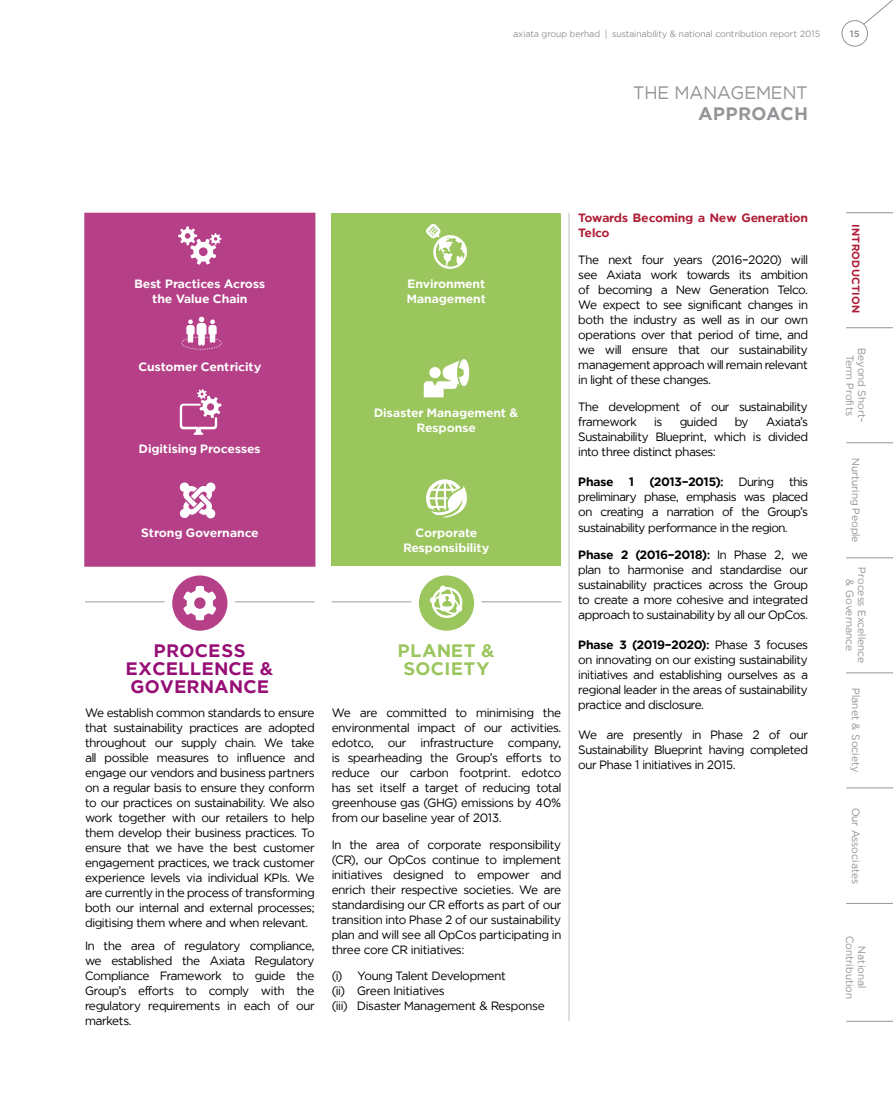
<style>
.page{position:relative;width:893px;height:1106px;background:#fff}
.page>*{position:absolute;margin:0;border:0;box-sizing:border-box;transform-origin:0 0}
.t1{font:700 18px/18px "Axiata";letter-spacing:.02em;color:#960e76;text-align:center}
.t2{font:700 18px/18px "Axiata";letter-spacing:.02em;color:#9bc55d}
.t3{font:18px "Axiata";letter-spacing:.02em;color:#939598}
.t4{font:700 18px "Axiata";letter-spacing:.02em;color:#939598}
.t5{font:12px/15px "Axiata";letter-spacing:-.03em;color:#000;text-align:justify}
.t6{font:700 12px/15px "Axiata";letter-spacing:-.015em;color:#fff;text-align:center}
.t7{font:700 12px/15px "Axiata";letter-spacing:-.025em;color:#af1d35}
.t8{font:700 12px "Axiata";letter-spacing:-.045em;color:#000}
.t9{font:10.5px/12px "Axiata";letter-spacing:.005em;color:#939598;text-align:center}
.t10{font:700 10.5px "Axiata";letter-spacing:.03em;color:#af1d35}
.t11{font:9px "Axiata";color:#939598}
.t12{font:700 9px "Axiata";color:#939598}
.s1{font-weight:700}
</style>
<div class="page">
<div style="left:842px;top:20px;width:26px;height:26px;border:1px solid #939598;border-radius:50%"></div>
<svg style="left:863px;top:0;width:30px;height:25px"></svg>
<hr style="left:846px;top:212px;width:47px;height:1px;background:#939598">
<hr style="left:846px;top:327px;width:47px;height:1px;background:#939598">
<hr style="left:846px;top:442px;width:47px;height:1px;background:#939598">
<hr style="left:846px;top:557px;width:47px;height:1px;background:#939598">
<hr style="left:846px;top:672px;width:47px;height:1px;background:#939598">
<hr style="left:846px;top:787px;width:47px;height:1px;background:#939598">
<hr style="left:846px;top:903px;width:47px;height:1px;background:#939598">
<hr style="left:846px;top:1020px;width:47px;height:1px;background:#939598">
<div style="left:332px;top:213px;width:229px;height:353px;background:#9bc55d"></div>
<div style="left:84px;top:213px;width:231px;height:353px;background:#b54088;border:2px solid #b54088"></div>
<hr style="left:85px;top:601px;width:230px;height:1px;background:#bcbec0">
<hr style="left:332px;top:601px;width:229px;height:1px;background:#bcbec0">
<svg style="left:168px;top:571px;width:63px;height:63px"></svg>
<div style="left:165px;top:568px;width:70px;height:70px;border:8px solid #fff;border-radius:50%"></div>
<svg style="left:183px;top:585px;width:33px;height:35px"></svg>
<svg style="left:415px;top:571px;width:63px;height:63px;fill:#9bc55d"></svg>
<div style="left:411px;top:568px;width:71px;height:70px;border:8px solid #fff;border-radius:50%"></div>
<svg style="left:430px;top:585px;width:32px;height:33px"></svg>
<svg style="left:426px;top:479px;width:41px;height:39px"></svg>
<svg style="left:424px;top:359px;width:45px;height:38px"></svg>
<hr style="left:569px;top:213px;width:1px;height:807px;background:#bcbec0">
<svg style="left:178px;top:226px;width:43px;height:39px"></svg>
<svg style="left:181px;top:317px;width:41px;height:33px"></svg>
<svg style="left:180px;top:389px;width:42px;height:46px"></svg>
<svg style="left:180px;top:482px;width:35px;height:36px"></svg>
<svg style="left:426px;top:223px;width:41px;height:46px"></svg>
<p class="t11" style="left:513px;top:28px;width:309px">axiata group berhad | sustainability &amp; national contribution report 2015</p>
<h1 class="t3" style="left:633px;top:82px;width:176px">THE MANAGEMENT</h1>
<h1 class="t4" style="left:698px;top:102px;width:111px">APPROACH</h1>
<p class="t12" style="left:850px;top:28px;width:12px">15</p>
<p class="t6" style="left:134px;top:276px;width:132px">Best Practices Across the Value Chain</p>
<p class="t6" style="left:407px;top:276px;width:81px;text-align:left">Environment<br>Management</p>
<p class="t6" style="left:138px;top:359px;width:125px">Customer Centricity</p>
<p class="t6" style="left:139px;top:440px;width:123px">Digitising Processes</p>
<p class="t6" style="left:141px;top:525px;width:120px">Strong Governance</p>
<p class="t6" style="left:374px;top:405px;width:146px">Disaster Management &amp;<br>Response</p>
<p class="t6" style="left:403px;top:525px;width:88px">Corporate<br>Responsibility</p>
<h1 class="t1" style="left:126px;top:641px;width:150px">PROCESS<br>EXCELLENCE &amp;<br>GOVERNANCE</h1>
<h1 class="t2" style="left:398px;top:641px;width:99px">PLANET &amp;<br>SOCIETY</h1>
<p class="t5" style="left:85px;top:705px;width:231px">We establish common standards to ensure that sustainability practices are adopted throughout our supply chain. We take all possible measures to influence and engage our vendors and business partners on a regular basis to ensure they conform to our practices on sustainability. We also work together with our retailers to help them develop their business practices. To ensure that we have the best customer engagement practices, we track customer experience levels via individual KPIs. We are currently in the process of transforming both our internal and external processes; digitising them where and when relevant.</p>
<p class="t5" style="left:85px;top:937px;width:231px">In the area of regulatory compliance, we established the Axiata Regulatory Compliance Framework to guide the Group’s efforts to comply with the regulatory requirements in each of our markets.</p>
<p class="t5" style="left:332px;top:705px;width:231px">We are committed to minimising the environmental impact of our activities. edotco, our infrastructure company, is spearheading the Group’s efforts to reduce our carbon footprint. edotco has set itself a target of reducing total greenhouse gas (GHG) emissions by 40% from our baseline year of 2013.</p>
<p class="t5" style="left:332px;top:837px;width:231px">In the area of corporate responsibility (CR), our OpCos continue to implement initiatives designed to empower and enrich their respective societies. We are standardising our CR efforts as part of our transition into Phase 2 of our sustainability plan and will see all OpCos participating in three core CR initiatives:</p>
<p class="t5" style="left:332px;top:967px;width:215px;text-align:left">(i) Young Talent Development<br>(ii) Green Initiatives<br>(iii) Disaster Management &amp; Response</p>
<p class="t7" style="left:578px;top:210px;width:231px">Towards Becoming a New Generation<br>Telco</p>
<p class="t5" style="left:578px;top:252px;width:231px">The next four years (2016–2020) will see Axiata work towards its ambition of becoming a New Generation Telco.<br>We expect to see significant changes in both the industry as well as in our own operations over that period of time, and we will ensure that our sustainability management approach will remain relevant in light of these changes.</p>
<p class="t5" style="left:578px;top:399px;width:231px">The development of our sustainability framework</p>
<p class="t5" style="left:654px;top:414px;width:10px">is</p>
<p class="t5" style="left:680px;top:414px;width:39px">guided</p>
<p class="t5" style="left:735px;top:414px;width:15px">by</p>
<p class="t5" style="left:578px;top:414px;width:231px;text-indent:188px">Axiata’s Sustainability Blueprint, which is divided into three distinct phases:</p>
<p class="t8" style="left:578px;top:474px;width:37px">Phase</p>
<p class="t8" style="left:629px;top:474px;width:7px">1</p>
<p class="t8" style="left:650px;top:474px;width:76px">(2013–2015):</p>
<p class="t5" style="left:739px;top:474px;width:37px">During</p>
<p class="t5" style="left:578px;top:474px;width:231px;text-indent:211px">this preliminary phase, emphasis was placed on creating a narration of the Group’s sustainability performance in the region.</p>
<p class="t5" style="left:578px;top:546px;width:231px"><span class="s1">Phase 2 (2016–2018):</span> In Phase 2, we plan to harmonise and standardise our sustainability practices across the Group to create a more cohesive and integrated approach to sustainability by all our OpCos.</p>
<p class="t5" style="left:578px;top:636px;width:231px"><span class="s1">Phase 3 (2019–2020):</span> Phase 3 focuses on innovating on our existing sustainability initiatives and establishing ourselves as a regional leader in the areas of sustainability practice and disclosure.</p>
<p class="t5" style="left:578px;top:726px;width:231px">We are presently in Phase 2 of our Sustainability Blueprint having completed our Phase 1 initiatives in 2015.</p>
<p class="t10" style="left:863px;top:224px;width:91px;rotate:90deg">INTRODUCTION</p>
<p class="t9" style="left:868px;top:348px;width:76px;rotate:90deg">Beyond Short-<br>Term Profits</p>
<p class="t9" style="left:862px;top:458px;width:86px;rotate:90deg">Nurturing People</p>
<p class="t9" style="left:868px;top:567px;width:98px;rotate:90deg">Process Excellence &amp; Governance</p>
<p class="t9" style="left:862px;top:688px;width:86px;rotate:90deg">Planet &amp; Society</p>
<p class="t9" style="left:862px;top:807px;width:78px;rotate:90deg">Our Associates</p>
<p class="t9" style="left:868px;top:935px;width:65px;rotate:90deg">National<br>Contribution</p>
</div>
